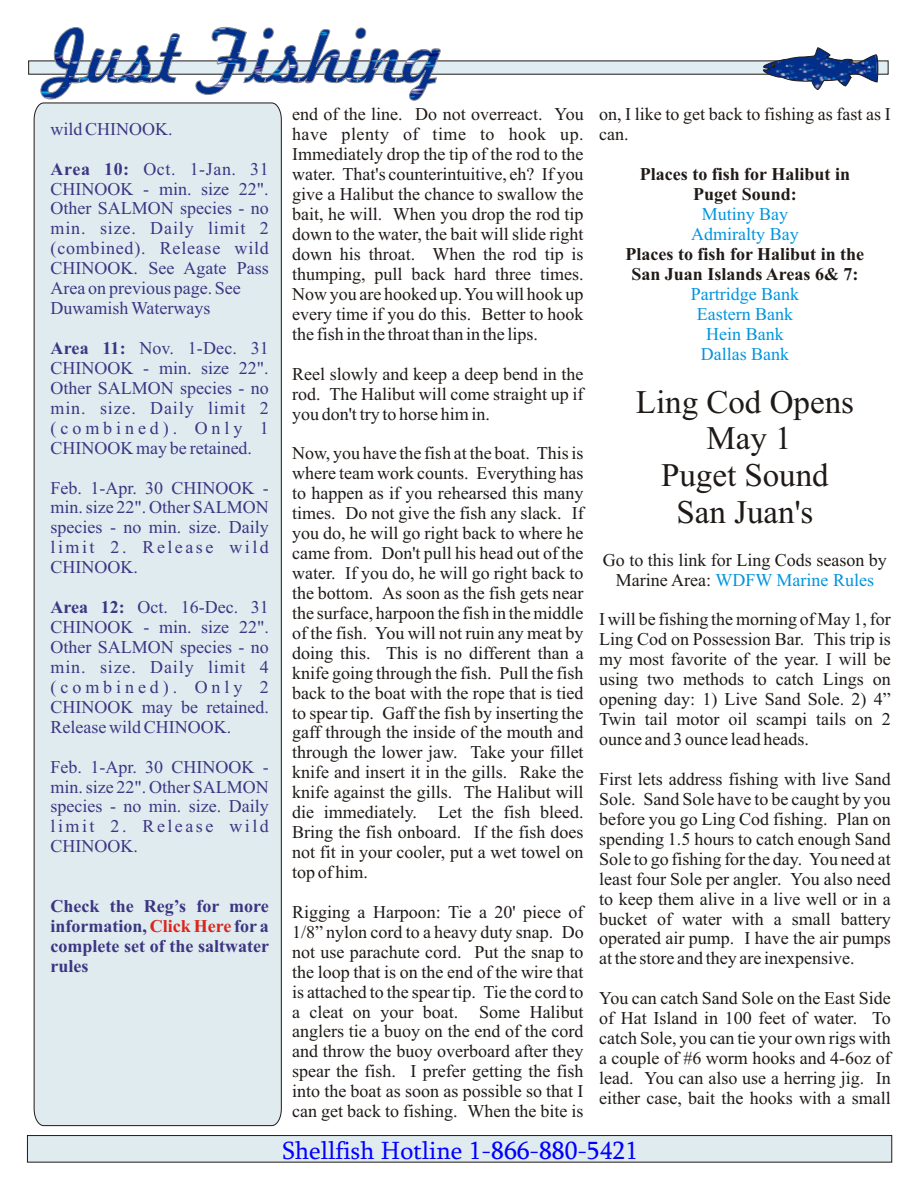
<style>
.page{position:relative;width:918px;height:1188px;background:#fff}
.page>*{position:absolute;margin:0;border:0;box-sizing:border-box;transform-origin:0 0}
.t1{font:33px "Times New Roman";color:#1f1a17}
.t2{font:25.5px "Sylfaen";color:#00f}
.t3{font:18px/20px "Times New Roman";color:#1f1a17}
.t4{font:18px/20px "Times New Roman";color:#3b3682;text-align:justify}
.t5{font:18px/20px "Times New Roman";color:#0094de;text-align:center}
.t6{font:700 18px "Times New Roman";color:#1f1a17}
.t7{font:700 18px/20px "Times New Roman";color:#3b3682;text-align:justify}
.s1{font-weight:700}
.s2{color:#d9261c}
.s3{color:#1f1a17}
</style>
<div class="page">
<div style="left:27px;top:1135px;width:865px;height:27px;background:#e0ebf0;border:1px solid #1f1a17"></div>
<div style="left:28px;top:61px;width:860px;height:13px;background:#e0edf2"></div>
<svg style="left:41px;top:27px;width:400px;height:74px"></svg>
<svg style="left:763px;top:47px;width:115px;height:43px"></svg>
<div style="left:34px;top:103px;width:248px;height:1023px;background:#e0ebf0"></div>
<p class="t4" style="left:51px;top:120px;width:124px">wild CHINOOK.</p>
<p class="t4" style="left:51px;top:160px;width:220px;text-align:left"><span class="s1">Area 10:</span> Oct. 1-Jan. 31<br>CHINOOK - min. size 22".<br>Other SALMON species - no min. size. Daily limit 2 (combined). Release wild<br>CHINOOK. See Agate Pass<br>Area on previous page. See<br>Duwamish Waterways</p>
<p class="t4" style="left:51px;top:340px;width:220px"><span class="s1">Area 11:</span> Nov. 1-Dec. 31<br>CHINOOK - min. size 22".<br>Other SALMON species - no min. size. Daily limit 2 (combined). Only 1<br>CHINOOK may be retained.</p>
<p class="t4" style="left:51px;top:479px;width:220px">Feb. 1-Apr. 30 CHINOOK - min. size 22". Other SALMON species - no min. size. Daily limit 2. Release wild CHINOOK.</p>
<p class="t4" style="left:51px;top:599px;width:220px"><span class="s1">Area 12:</span> Oct. 16-Dec. 31<br>CHINOOK - min. size 22".<br>Other SALMON species - no min. size. Daily limit 4 (combined). Only 2<br>CHINOOK may be retained.<br>Release wild CHINOOK.</p>
<p class="t4" style="left:51px;top:758px;width:220px">Feb. 1-Apr. 30 CHINOOK - min. size 22". Other SALMON species - no min. size. Daily limit 2. Release wild CHINOOK.</p>
<p class="t7" style="left:51px;top:898px;width:220px">Check the Reg’s for more information, <span class="s2">Click Here</span> for a complete set of the saltwater rules</p>
<p class="t3" style="left:292px;top:106px;width:600px">end of the line. Do not overreact. You on, I like to get back to fishing as fast as I have plenty of time to hook up. can.<br>Immediately drop the tip of the rod to the<br>water. That's counterintuitive, eh? If you</p>
<p class="t6" style="left:640px;top:168px;width:212px">Places to fish for Halibut in</p>
<p class="t3" style="left:292px;top:186px;width:293px">give a Halibut the chance to swallow the</p>
<p class="t6" style="left:693px;top:188px;width:105px">Puget Sound:</p>
<p class="t3" style="left:292px;top:206px;width:293px;text-align:justify">bait, he will. When you drop the rod tip down to the water, the bait will slide right down his throat. When the rod tip is</p>
<p class="t5" style="left:691px;top:206px;width:109px">Mutiny Bay<br>Admiralty Bay</p>
<p class="t6" style="left:626px;top:248px;width:240px">Places to fish for Halibut in the</p>
<p class="t3" style="left:292px;top:266px;width:293px">thumping, pull back hard three times.</p>
<p class="t6" style="left:631px;top:268px;width:229px">San Juan Islands Areas 6&amp; 7:</p>
<p class="t3" style="left:292px;top:286px;width:293px;text-align:justify">Now you are hooked up. You will hook up every time if you do this. Better to hook the fish in the throat than in the lips.</p>
<p class="t3" style="left:292px;top:365px;width:293px">Reel slowly and keep a deep bend in the rod. The Halibut will come straight up if</p>
<p class="t5" style="left:691px;top:286px;width:110px">Partridge Bank<br>Eastern Bank<br>Hein Bank<br>Dallas Bank</p>
<h1 class="t1" style="left:636px;top:390px;width:220px">Ling Cod Opens</h1>
<p class="t3" style="left:292px;top:405px;width:199px">you don't try to horse him in.</p>
<h1 class="t1" style="left:706px;top:427px;width:87px">May 1</h1>
<p class="t3" style="left:292px;top:445px;width:293px">Now, you have the fish at the boat. This is where team work counts. Everything has</p>
<h1 class="t1" style="left:661px;top:463px;width:169px">Puget Sound</h1>
<p class="t3" style="left:292px;top:485px;width:293px">to happen as if you rehearsed this many times. Do not give the fish any slack. If</p>
<h1 class="t1" style="left:676px;top:500px;width:138px">San Juan's</h1>
<p class="t3" style="left:292px;top:525px;width:596px">you do, he will go right back to where he<br>came from. Don't pull his head out of the Go to this link for Ling Cods season by water. If you do, he will go right back to</p>
<p class="t5" style="left:616px;top:571px;width:260px"><span class="s3">Marine Area:</span> WDFW Marine Rules</p>
<p class="t3" style="left:292px;top:585px;width:600px">the bottom. As soon as the fish gets near<br>the surface, harpoon the fish in the middle I will be fishing the morning of May 1, for</p>
<p class="t3" style="left:292px;top:629px;width:600px;line-height:16.6px">of the fish. You will not ruin any meat by Ling Cod on Possession Bar. This trip is doing this. This is no different than a my most favorite of the year. I will be</p>
<p class="t3" style="left:292px;top:664px;width:600px">knife going through the fish. Pull the fish using two methods to catch Lings on back to the boat with the rope that is tied opening day: 1) Live Sand Sole. 2) 4” to spear tip. Gaff the fish by inserting the Twin tail motor oil scampi tails on 2 gaff through the inside of the mouth and ounce and 3 ounce lead heads.<br>through the lower jaw. Take your fillet</p>
<p class="t3" style="left:292px;top:774px;width:600px;line-height:13.4px">knife and insert it in the gills. Rake the First lets address fishing with live Sand knife against the gills. The Halibut will Sole. Sand Sole have to be caught by you</p>
<p class="t3" style="left:292px;top:812px;width:600px;line-height:16.6px">die immediately. Let the fish bleed. before you go Ling Cod fishing. Plan on<br>Bring the fish onboard. If the fish does spending 1.5 hours to catch enough Sand</p>
<p class="t3" style="left:292px;top:854px;width:600px;line-height:13.4px">not fit in your cooler, put a wet towel on Sole to go fishing for the day. You need at top of him.</p>
<p class="t3" style="left:599px;top:870px;width:293px">least four Sole per angler. You also need to keep them alive in a live well or in a</p>
<p class="t3" style="left:292px;top:907px;width:600px;text-align:justify">Rigging a Harpoon: Tie a 20' piece of bucket of water with a small battery 1/8” nylon cord to a heavy duty snap. Do operated air pump. I have the air pumps not use parachute cord. Put the snap to at the store and they are inexpensive.</p>
<p class="t3" style="left:292px;top:963px;width:600px">the loop that is on the end of the wire that<br>is attached to the spear tip. Tie the cord to You can catch Sand Sole on the East Side</p>
<p class="t3" style="left:292px;top:1010px;width:600px">a cleat on your boat. Some Halibut of Hat Island in 100 feet of water. To anglers tie a buoy on the end of the cord catch Sole, you can tie your own rigs with</p>
<p class="t3" style="left:292px;top:1043px;width:600px;text-align:justify">and throw the buoy overboard after they a couple of #6 worm hooks and 4-6oz of spear the fish. I prefer getting the fish lead. You can also use a herring jig. In into the boat as soon as possible so that I either case, bait the hooks with a small can get back to fishing. When the bite is</p>
<h2 class="t2" style="left:282px;top:1140px;width:357px">Shellfish Hotline 1-866-880-5421</h2>
</div>
